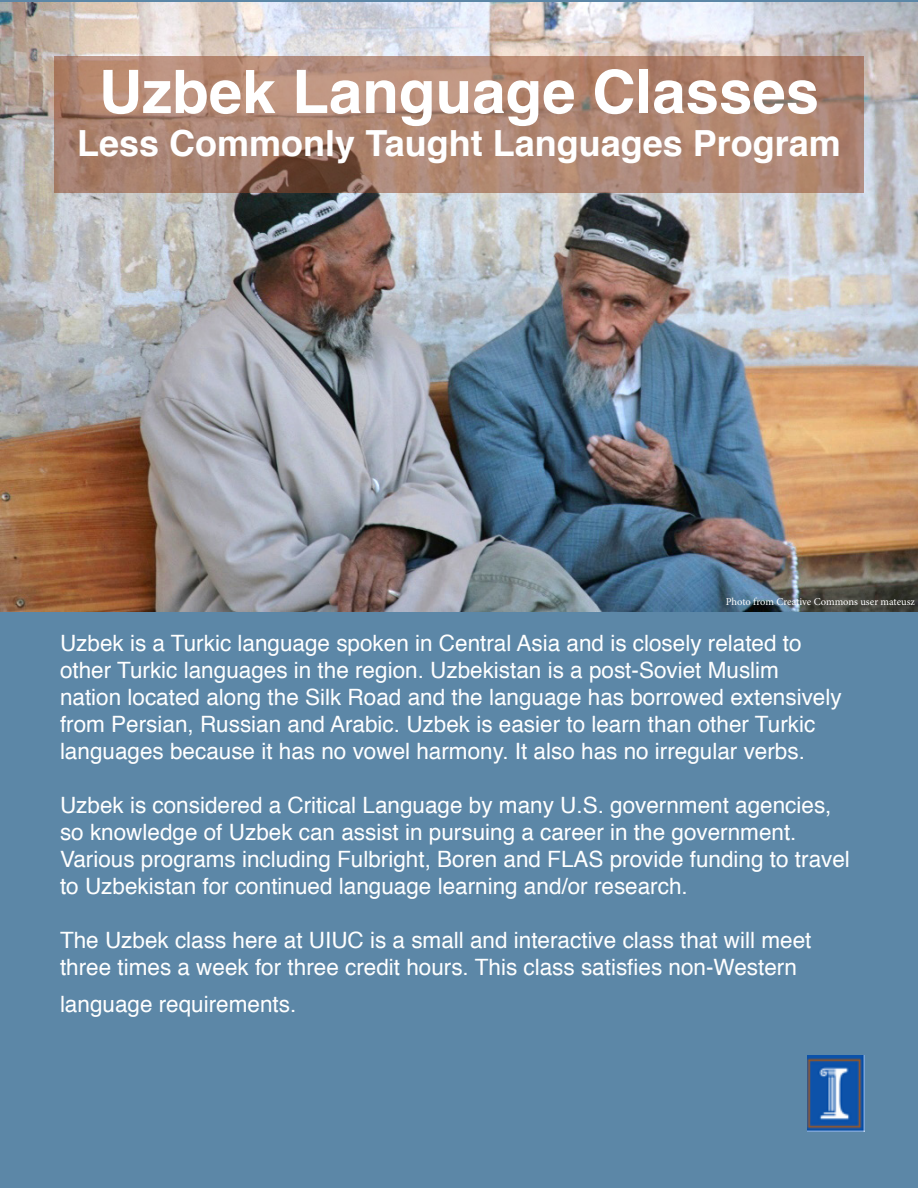
<style>
.page{position:relative;width:918px;height:1188px;background:#5c87a7}
.page>*{position:absolute;margin:0;border:0;box-sizing:border-box;transform-origin:0 0}
.t1{font:700 60px "Helvetica";color:#fff}
.t2{font:700 36px "Helvetica";color:#fff}
.t3{font:22.5px/27px "Helvetica";color:#fff}
.t4{font:10.5px "Minion Pro";letter-spacing:-.005em;color:#fff}
</style>
<div class="page">
<img style="left:0;top:2px;width:918px;height:609px">
<img style="left:808px;top:1055px;width:57px;height:77px">
<svg style="left:54px;top:56px;width:810px;height:136px;background:#ae8471"></svg>
<p class="t1" style="left:99px;top:43px;width:722px">Uzbek Language Classes</p>
<p class="t2" style="left:77px;top:115px;width:765px">Less Commonly Taught Languages Program</p>
<p class="t4" style="left:726px;top:595px;width:191px">Photo from Creative Commons user mateusz</p>
<p class="t3" style="left:60px;top:631px;width:783px">Uzbek is a Turkic language spoken in Central Asia and is closely related to other Turkic languages in the region. Uzbekistan is a post-Soviet Muslim nation located along the Silk Road and the language has borrowed extensively from Persian, Russian and Arabic. Uzbek is easier to learn than other Turkic languages because it has no vowel harmony. It also has no irregular verbs.</p>
<p class="t3" style="left:60px;top:793px;width:791px">Uzbek is considered a Critical Language by many U.S. government agencies, so knowledge of Uzbek can assist in pursuing a career in the government.<br>Various programs including Fulbright, Boren and FLAS provide funding to travel to Uzbekistan for continued language learning and/or research.</p>
<p class="t3" style="left:60px;top:928px;width:753px">The Uzbek class here at UIUC is a small and interactive class that will meet three times a week for three credit hours. This class satisfies non-Western</p>
<p class="t3" style="left:60px;top:992px;width:238px">language requirements.</p>
</div>
